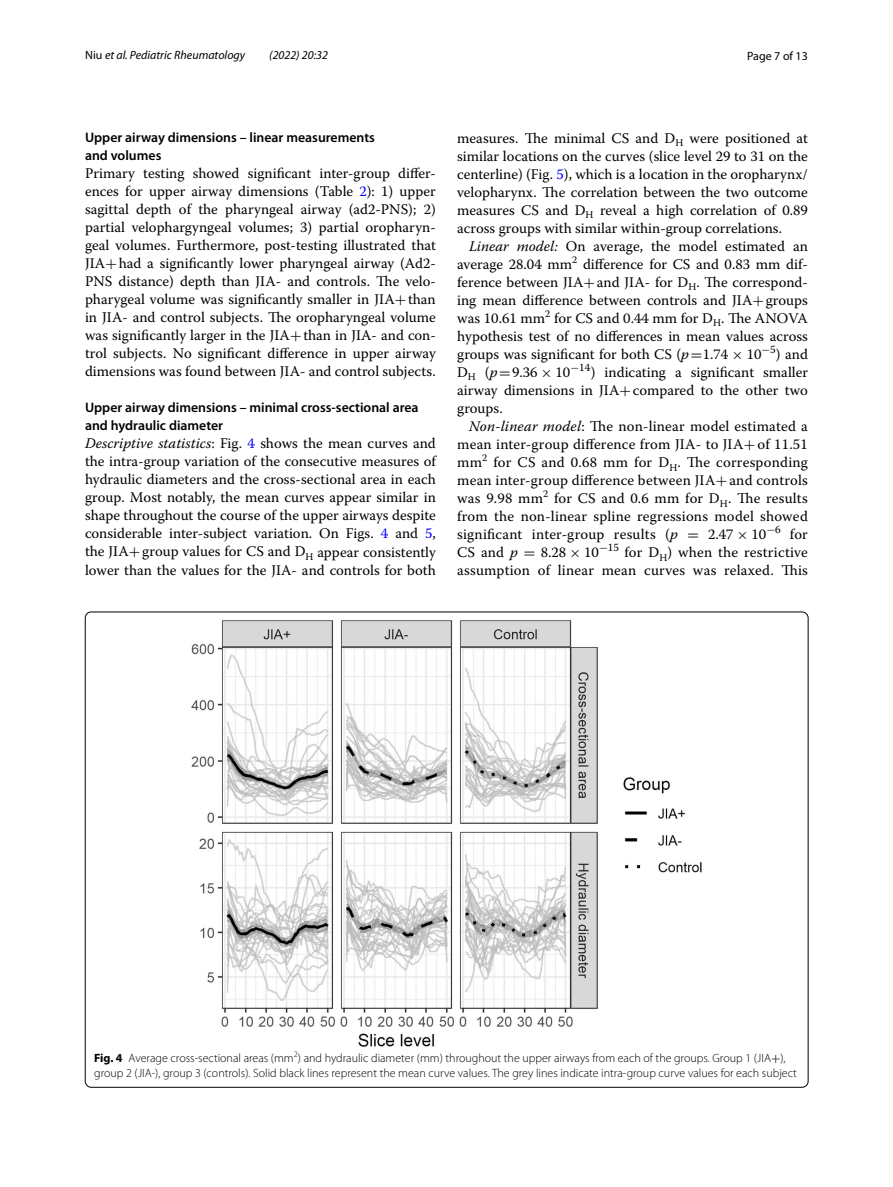
<style>
.page{position:relative;width:893px;height:1187px;background:#fff}
.page>*{position:absolute;margin:0;border:0;box-sizing:border-box;transform-origin:0 0}
.t1{font:14.7px/18px "Warnock Pro";color:#000;text-align:justify}
.t2{font:600 13.8px/18px "Myriad Pro";color:#000}
.t3{font:300 12px/15px "Myriad Pro";color:#000}
.t4{font:italic 12px "Myriad Pro";color:#000}
.t5{font:12px "Myriad Pro";color:#000}
.s1{font-style:normal}
.s2{color:#00f}
.s3{font-family:"MTSY"}
.s4{font-style:italic}
.s5{font-family:"Warnock Pro Regular 4"}
.s6{font-family:"MTSYN3"}
.s7{font-family:"Warnock Pro Regular 5"}
.s8{font-family:"MTSYN4"}
.s9{font-family:"Warnock Pro Regular 2"}
.s10{font-family:"MTSYN"}
.s11{font-family:"Warnock Pro Regular 3"}
.s12{font-family:"MTSYN2"}
.s13{font-weight:700}
.s14{font-family:"MTSY";font-weight:400}
</style>
<div class="page">
<img style="left:191px;top:621px;width:511px;height:425px">
<p class="t4" style="left:85px;top:48px;width:162px"><span class="s1">Niu</span> et al. Pediatric Rheumatology</p>
<p class="t4" style="left:269px;top:48px;width:60px">(2022) 20:32</p>
<p class="t5" style="left:747px;top:48px;width:62px">Page 7 of 13</p>
<p class="t2" style="left:85px;top:128px;width:291px">Upper airway dimensions – linear measurements and volumes</p>
<p class="t1" style="left:85px;top:164px;width:352px">Primary testing showed significant inter-group differ&shy;ences for upper airway dimensions (Table <span class="s2">2</span>): 1) upper sagittal depth of the pharyngeal airway (ad2-PNS); 2) partial velophargyngeal volumes; 3) partial oropharyn&shy;geal volumes. Furthermore, post-testing illustrated that JIA<span class="s3">+</span>had a significantly lower pharyngeal airway (Ad2- PNS distance) depth than JIA- and controls. The velo&shy;pharygeal volume was significantly smaller in JIA<span class="s3">+</span>than in JIA- and control subjects. The oropharyngeal volume was significantly larger in the JIA<span class="s3">+</span>than in JIA- and con&shy;trol subjects. No significant difference in upper airway dimensions was found between JIA- and control subjects.</p>
<p class="t2" style="left:85px;top:398px;width:335px">Upper airway dimensions – minimal cross‑sectional area and hydraulic diameter</p>
<p class="t1" style="left:85px;top:434px;width:352px"><span class="s4">Descriptive statistics</span>: Fig. <span class="s2">4</span> shows the mean curves and the intra-group variation of the consecutive measures of hydraulic diameters and the cross-sectional area in each group. Most notably, the mean curves appear similar in shape throughout the course of the upper airways despite considerable inter-subject variation. On Figs. <span class="s2">4</span> and <span class="s2">5</span>, the JIA<span class="s3">+</span>group values for CS and D<sub>H</sub> appear consistently lower than the values for the JIA- and controls for both</p>
<p class="t1" style="left:457px;top:128px;width:352px">measures. The minimal CS and D<sub>H</sub> were positioned at similar locations on the curves (slice level 29 to 31 on the centerline) (Fig. <span class="s2">5</span>), which is a location in the oropharynx/ velopharynx. The correlation between the two outcome measures CS and D<sub>H</sub> reveal a high correlation of 0.89 across groups with similar within-group correlations.</p>
<p class="t1" style="left:457px;top:236px;width:352px;text-indent:12px"><span class="s4">Linear model:</span> On average, the model estimated an average 28.04 mm<sup>2</sup> difference for CS and 0.83 mm dif&shy;ference between JIA<span class="s3">+</span>and JIA- for D<sub>H</sub>. The correspond&shy;ing mean difference between controls and JIA<span class="s3">+</span>groups was 10.61 mm<sup>2</sup> for CS and 0.44 mm for D<sub>H</sub>. The ANOVA hypothesis test of no differences in mean values across groups was significant for both CS (<span class="s4">p</span><span class="s3">=</span><span class="s5">1.74</span> <span class="s6">×</span> <span class="s5">10</span><sup>−</sup><sup>5</sup>) and D<sub>H</sub> (<span class="s4">p</span><span class="s3">=</span><span class="s7">9.36</span> <span class="s8">×</span> <span class="s7">10</span><sup>−</sup><sup>14</sup>) indicating a significant smaller airway dimensions in JIA<span class="s3">+</span>compared to the other two groups.</p>
<p class="t1" style="left:457px;top:416px;width:352px;text-indent:12px"><span class="s4">Non-linear model</span>: The non-linear model estimated a mean inter-group difference from JIA- to JIA<span class="s3">+</span>of 11.51 mm<sup>2</sup> for CS and 0.68 mm for D<sub>H</sub>. The corresponding mean inter-group difference between JIA<span class="s3">+</span>and controls was 9.98 mm<sup>2</sup> for CS and 0.6 mm for D<sub>H</sub>. The results from the non-linear spline regressions model showed significant inter-group results (<span class="s4">p</span> <span class="s3">=</span> <span class="s9">2.47</span> <span class="s10">×</span> <span class="s9">10</span><sup>−</sup><sup>6</sup> for CS and <span class="s4">p</span> <span class="s3">=</span> <span class="s11">8.28</span> <span class="s12">×</span> <span class="s11">10</span><sup>−</sup><sup>15</sup> for D<sub>H</sub>) when the restrictive assumption of linear mean curves was relaxed. This</p>
<p class="t3" style="left:94px;top:1050px;width:704px"><span class="s13">Fig. 4</span> Average cross-sectional areas (mm<sup>2</sup>) and hydraulic diameter (mm) throughout the upper airways from each of the groups. Group 1 (JIA<span class="s14">+</span>), group 2 (JIA-), group 3 (controls). Solid black lines represent the mean curve values. The grey lines indicate intra-group curve values for each subject</p>
</div>
